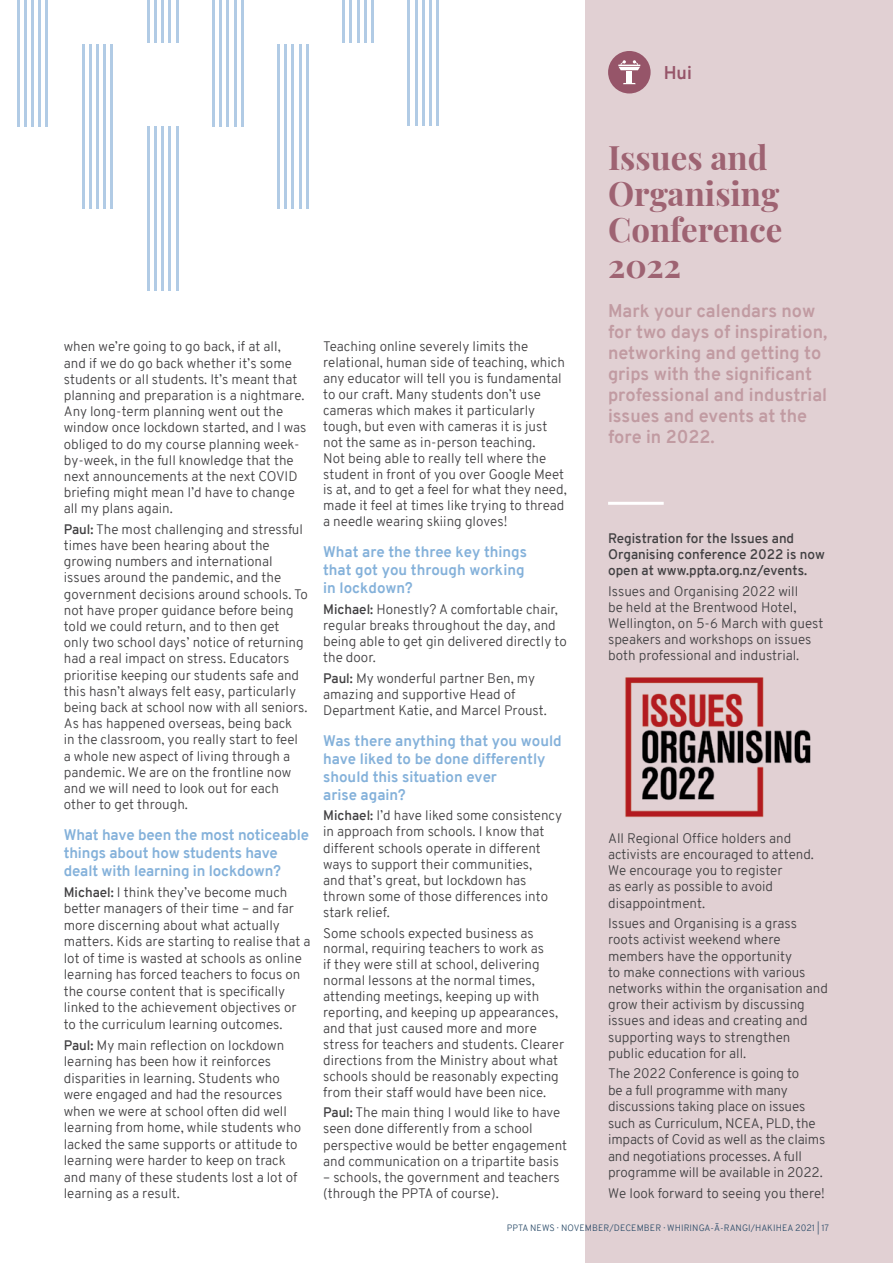
<style>
.page{position:relative;width:893px;height:1263px;background:#fff}
.page>*{position:absolute;margin:0;border:0;box-sizing:border-box;transform-origin:0 0}
.t1{font:33px/36px "Playfair Display";color:#9e6372}
.t2{font:700 18px/21px "Overpass";color:#c19ba2}
.t3{font:700 18px "Overpass";color:#965569}
.t4{font:700 15px/18px "Overpass";letter-spacing:-.005em;color:#84b1da}
.t5{font:300 13.5px/16.2px "Overpass";color:#414042}
.t6{font:600 13.5px/16.2px "Overpass";color:#414042}
.t7{font:300 9px "Overpass";letter-spacing:.01em;color:#2c4c69}
.s1{font-weight:600}
</style>
<div class="page">
<div style="left:585px;top:0;width:308px;height:1263px;background:#e1d0d3"></div>
<hr style="left:17px;top:0;width:2px;height:126px;background:#b1cbe5">
<hr style="left:24px;top:0;width:3px;height:126px;background:#b1cbe5">
<hr style="left:31px;top:0;width:3px;height:126px;background:#b1cbe5">
<hr style="left:39px;top:0;width:2px;height:126px;background:#b1cbe5">
<hr style="left:46px;top:0;width:2px;height:126px;background:#b1cbe5">
<hr style="left:82px;top:44px;width:2px;height:164px;background:#b1cbe5">
<hr style="left:89px;top:44px;width:3px;height:164px;background:#b1cbe5">
<hr style="left:97px;top:44px;width:2px;height:164px;background:#b1cbe5">
<hr style="left:104px;top:44px;width:2px;height:164px;background:#b1cbe5">
<hr style="left:111px;top:44px;width:2px;height:164px;background:#b1cbe5">
<hr style="left:147px;top:0;width:3px;height:42px;background:#b1cbe5">
<hr style="left:154px;top:0;width:3px;height:42px;background:#b1cbe5">
<hr style="left:162px;top:0;width:2px;height:42px;background:#b1cbe5">
<hr style="left:169px;top:0;width:2px;height:42px;background:#b1cbe5">
<hr style="left:176px;top:0;width:2px;height:42px;background:#b1cbe5">
<hr style="left:147px;top:126px;width:3px;height:165px;background:#b1cbe5">
<hr style="left:154px;top:126px;width:3px;height:165px;background:#b1cbe5">
<hr style="left:162px;top:126px;width:2px;height:165px;background:#b1cbe5">
<hr style="left:169px;top:126px;width:2px;height:165px;background:#b1cbe5">
<hr style="left:176px;top:126px;width:2px;height:165px;background:#b1cbe5">
<hr style="left:212px;top:0;width:3px;height:126px;background:#b1cbe5">
<hr style="left:220px;top:0;width:2px;height:126px;background:#b1cbe5">
<hr style="left:227px;top:0;width:2px;height:126px;background:#b1cbe5">
<hr style="left:234px;top:0;width:2px;height:126px;background:#b1cbe5">
<hr style="left:241px;top:0;width:2px;height:126px;background:#b1cbe5">
<hr style="left:278px;top:44px;width:2px;height:164px;background:#b1cbe5">
<hr style="left:285px;top:44px;width:2px;height:164px;background:#b1cbe5">
<hr style="left:292px;top:44px;width:2px;height:164px;background:#b1cbe5">
<hr style="left:299px;top:44px;width:2px;height:164px;background:#b1cbe5">
<hr style="left:306px;top:44px;width:2px;height:164px;background:#b1cbe5">
<hr style="left:343px;top:0;width:2px;height:43px;background:#b1cbe5">
<hr style="left:350px;top:0;width:2px;height:43px;background:#b1cbe5">
<hr style="left:357px;top:0;width:2px;height:43px;background:#b1cbe5">
<hr style="left:364px;top:0;width:2px;height:43px;background:#b1cbe5">
<hr style="left:371px;top:0;width:2px;height:43px;background:#b1cbe5">
<hr style="left:408px;top:0;width:2px;height:125px;background:#b1cbe5">
<hr style="left:415px;top:0;width:2px;height:125px;background:#b1cbe5">
<hr style="left:422px;top:0;width:2px;height:125px;background:#b1cbe5">
<hr style="left:429px;top:0;width:2px;height:125px;background:#b1cbe5">
<hr style="left:436px;top:0;width:3px;height:125px;background:#b1cbe5">
<img style="left:625px;top:677px;width:186px;height:140px">
<hr style="left:608px;top:502px;width:56px;height:3px;background:#fff">
<div style="left:608px;top:51px;width:43px;height:42px;background:#965569;border-radius:50%"></div>
<svg style="left:623px;top:83px;width:13px;height:1px"></svg>
<div style="left:626px;top:71px;width:6px;height:11px;background:#fff"></div>
<svg style="left:618px;top:60px;width:22px;height:10px"></svg>
<h2 class="t3" style="left:664px;top:60px;width:30px">Hui</h2>
<p class="t5" style="left:64px;top:339px;width:244px">when we’re going to go back, if at all,<br>and if we do go back whether it’s some students or all students. It’s meant that planning and preparation is a nightmare.<br>Any long-term planning went out the window once lockdown started, and I was obliged to do my course planning week&shy;by-week, in the full knowledge that the next announcements at the next COVID briefing might mean I’d have to change all my plans again.</p>
<p class="t5" style="left:64px;top:521px;width:246px"><span class="s1">Paul:</span> The most challenging and stressful times have been hearing about the growing numbers and international issues around the pandemic, and the government decisions around schools. To not have proper guidance before being told we could return, and to then get only two school days’ notice of returning had a real impact on stress. Educators prioritise keeping our students safe and this hasn’t always felt easy, particularly being back at school now with all seniors.<br>As has happened overseas, being back<br>in the classroom, you really start to feel a whole new aspect of living through a pandemic. We are on the frontline now and we will need to look out for each other to get through.</p>
<p class="t4" style="left:64px;top:826px;width:247px">What have been the most noticeable things about how students have dealt with learning in lockdown?</p>
<p class="t5" style="left:64px;top:884px;width:248px"><span class="s1">Michael:</span> I think they’ve become much better managers of their time – and far more discerning about what actually matters. Kids are starting to realise that a lot of time is wasted at schools as online learning has forced teachers to focus on the course content that is specifically linked to the achievement objectives or to the curriculum learning outcomes.</p>
<p class="t5" style="left:64px;top:1037px;width:239px"><span class="s1">Paul:</span> My main reflection on lockdown learning has been how it reinforces disparities in learning. Students who were engaged and had the resources when we were at school often did well learning from home, while students who lacked the same supports or attitude to learning were harder to keep on track and many of these students lost a lot of learning as a result.</p>
<p class="t5" style="left:323px;top:339px;width:245px">Teaching online severely limits the relational, human side of teaching, which any educator will tell you is fundamental to our craft. Many students don’t use cameras which makes it particularly tough, but even with cameras it is just not the same as in-person teaching.<br>Not being able to really tell where the student in front of you over Google Meet is at, and to get a feel for what they need, made it feel at times like trying to thread a needle wearing skiing gloves!</p>
<p class="t4" style="left:323px;top:543px;width:205px">What are the three key things that got you through working in lockdown?</p>
<p class="t5" style="left:323px;top:601px;width:245px"><span class="s1">Michael:</span> Honestly? A comfortable chair, regular breaks throughout the day, and being able to get gin delivered directly to the door.</p>
<p class="t5" style="left:323px;top:670px;width:225px"><span class="s1">Paul:</span> My wonderful partner Ben, my amazing and supportive Head of<br>Department Katie, and Marcel Proust.</p>
<p class="t4" style="left:323px;top:732px;width:240px">Was there anything that you would have liked to be done differently should this situation ever<br>arise again?</p>
<p class="t5" style="left:323px;top:807px;width:240px"><span class="s1">Michael:</span> I’d have liked some consistency in approach from schools. I know that different schools operate in different ways to support their communities,<br>and that’s great, but lockdown has thrown some of those differences into stark relief.</p>
<p class="t5" style="left:323px;top:925px;width:243px">Some schools expected business as normal, requiring teachers to work as<br>if they were still at school, delivering normal lessons at the normal times, attending meetings, keeping up with reporting, and keeping up appearances, and that just caused more and more stress for teachers and students. Clearer directions from the Ministry about what schools should be reasonably expecting from their staff would have been nice.</p>
<p class="t5" style="left:323px;top:1104px;width:246px"><span class="s1">Paul:</span> The main thing I would like to have seen done differently from a school perspective would be better engagement and communication on a tripartite basis</p>
<p class="t5" style="left:323px;top:1169px;width:238px">– schools, the government and teachers (through the PPTA of course).</p>
<h1 class="t1" style="left:608px;top:137px;width:176px">Issues and<br>Organising<br>Conference<br>2022</h1>
<h2 class="t2" style="left:608px;top:300px;width:221px">Mark your calendars now for two days of inspiration, networking and getting to grips with the significant professional and industrial issues and events at the fore in 2022.</h2>
<p class="t6" style="left:608px;top:530px;width:218px">Registration for the Issues and<br>Organising conference 2022 is now open at www.ppta.org.nz/events.</p>
<p class="t5" style="left:608px;top:583px;width:217px">Issues and Organising 2022 will<br>be held at the Brentwood Hotel, Wellington, on 5-6 March with guest speakers and workshops on issues both professional and industrial.</p>
<p class="t5" style="left:608px;top:830px;width:207px">All Regional Office holders and activists are encouraged to attend.<br>We encourage you to register<br>as early as possible to avoid disappointment.</p>
<p class="t5" style="left:608px;top:915px;width:221px">Issues and Organising is a grass roots activist weekend where members have the opportunity<br>to make connections with various networks within the organisation and grow their activism by discussing issues and ideas and creating and supporting ways to strengthen public education for all.</p>
<p class="t5" style="left:608px;top:1065px;width:219px">The 2022 Conference is going to<br>be a full programme with many discussions taking place on issues such as Curriculum, NCEA, PLD, the impacts of Covid as well as the claims and negotiations processes. A full programme will be available in 2022.</p>
<p class="t5" style="left:608px;top:1185px;width:218px">We look forward to seeing you there!</p>
<p class="t7" style="left:507px;top:1221px;width:324px">PPTA NEWS · NOVEMBER/DECEMBER · WHIRINGA-Ā-RANGI/HAKIHEA 2021 | 17</p>
</div>
